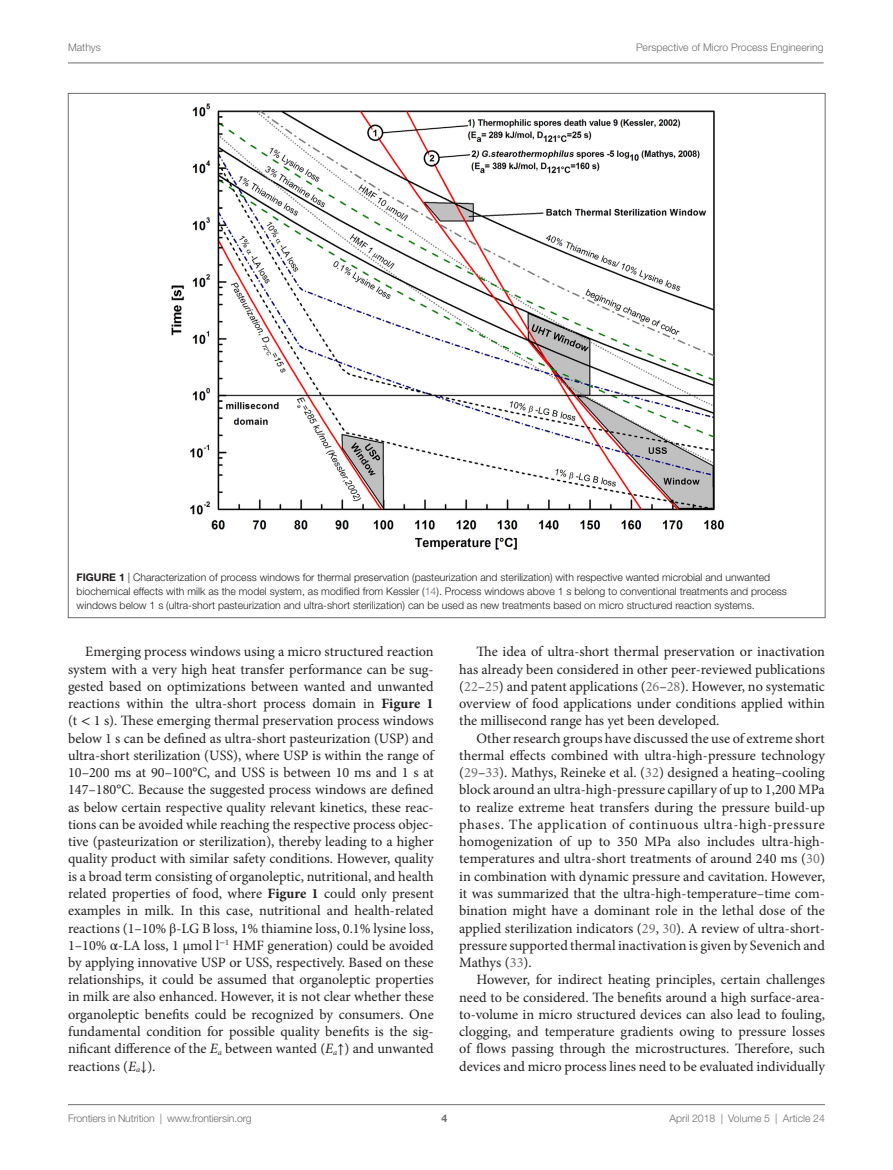
<style>
.page{position:relative;width:893px;height:1170px;background:#fff}
.page>*{position:absolute;margin:0;border:0;box-sizing:border-box;transform-origin:0 0}
.t1{font:14.25px/17.2px "Minion Pro";color:#231f20;text-align:justify}
.t2{font:300 10.5px/14.2px "Helvetica Neue LT Std";color:#231f20}
.t3{font:300 10.5px "Helvetica Neue LT Std";color:#6c6d70}
.t4{font:700 10.5px "Helvetica Neue LT Std";color:#6c6d70}
.s1{font-weight:700}
.s2{color:#6c6d70}
.s3{font-family:"STIX General"}
.s4{font-style:italic}
</style>
<div class="page">
<img style="left:171px;top:103px;width:553px;height:447px">
<hr style="left:68px;top:63px;width:756px;height:1px;background:#6c6d70">
<hr style="left:68px;top:1104px;width:757px;height:1px;background:#6c6d70">
<p class="t3" style="left:68px;top:41px;width:34px">Mathys</p>
<p class="t3" style="left:636px;top:41px;width:189px">Perspective of Micro Process Engineering</p>
<p class="t2" style="left:77px;top:569px;width:712px"><span class="s1">FIGU RE 1</span> | Characterization of process windows for thermal preservation (pasteurization and sterilization) with respective wanted microbial and unwanted biochemical effects with milk as the model system, as modified from Kessler (<span class="s2">14</span>). Process windows above 1 s belong to conventional treatments and process windows below 1 s (ultra-short pasteurization and ultra-short sterilization) can be used as new treatments based on micro structured reaction systems.</p>
<p class="t1" style="left:68px;top:643px;width:367px;text-indent:17px">Emerging process windows using a micro structured reaction system with a very high heat transfer performance can be sug&shy;gested based on optimizations between wanted and unwanted reactions within the ultra-short process domain in <span class="s1">Figure 1 </span>(t <span class="s3">&lt;</span> 1 s). These emerging thermal preservation process windows below 1 s can be defined as ultra-short pasteurization (USP) and ultra-short sterilization (USS), where USP is within the range of 10–200 ms at 90–100°C, and USS is between 10 ms and 1 s at 147–180°C. Because the suggested process windows are defined as below certain respective quality relevant kinetics, these reac&shy;tions can be avoided while reaching the respective process objec&shy;tive (pasteurization or sterilization), thereby leading to a higher quality product with similar safety conditions. However, quality is a broad term consisting of organoleptic, nutritional, and health related properties of food, where <span class="s1">Figure 1</span> could only present examples in milk. In this case, nutritional and health-related reactions (1–10% <span class="s3">β</span>-LG B loss, 1% thiamine loss, 0.1% lysine loss, 1–10% <span class="s3">α</span>-LA loss, 1 µmol l<sup>−</sup><sup>1</sup> HMF generation) could be avoided by applying innovative USP or USS, respectively. Based on these relationships, it could be assumed that organoleptic properties in milk are also enhanced. However, it is not clear whether these organoleptic benefits could be recognized by consumers. One fundamental condition for possible quality benefits is the sig&shy;nificant difference of the <span class="s4">E</span><sub>a</sub> between wanted (<span class="s4">E</span><sub>a</sub><span class="s3">↑</span>) and unwanted reactions (<span class="s4">E</span><sub>a</sub><span class="s3">↓</span>).</p>
<p class="t1" style="left:459px;top:643px;width:367px;text-indent:17px">The idea of ultra-short thermal preservation or inactivation has already been considered in other peer-reviewed publications (<span class="s2">22</span>–<span class="s2">25</span>) and patent applications (<span class="s2">26</span>–<span class="s2">28</span>). However, no systematic overview of food applications under conditions applied within the millisecond range has yet been developed.</p>
<p class="t1" style="left:459px;top:729px;width:367px;text-indent:17px">Other research groups have discussed the use of extreme short thermal effects combined with ultra-high-pressure technology (<span class="s2">29</span>–<span class="s2">33</span>). Mathys, Reineke et al. (<span class="s2">32</span>) designed a heating–cooling block around an ultra-high-pressure capillary of up to 1,200 MPa to realize extreme heat transfers during the pressure build-up phases. The application of continuous ultra-high-pressure homogenization of up to 350 MPa also includes ultra-high&shy;temperatures and ultra-short treatments of around 240 ms (<span class="s2">30</span>) in combination with dynamic pressure and cavitation. However, it was summarized that the ultra-high-temperature–time com&shy;bination might have a dominant role in the lethal dose of the applied sterilization indicators (<span class="s2">29</span>, <span class="s2">30</span>). A review of ultra-short&shy;pressure supported thermal inactivation is given by Sevenich and Mathys (<span class="s2">33</span>).</p>
<p class="t1" style="left:459px;top:971px;width:367px;text-indent:17px">However, for indirect heating principles, certain challenges need to be considered. The benefits around a high surface-area&shy;to-volume in micro structured devices can also lead to fouling, clogging, and temperature gradients owing to pressure losses of flows passing through the microstructures. Therefore, such devices and micro process lines need to be evaluated individually</p>
<p class="t3" style="left:68px;top:1111px;width:185px">Frontiers in Nutrition | www.frontiersin.org</p>
<p class="t3" style="left:670px;top:1111px;width:157px">April 2018 | Volume 5 | Article 24</p>
<p class="t4" style="left:441px;top:1111px;width:7px">4</p>
</div>
